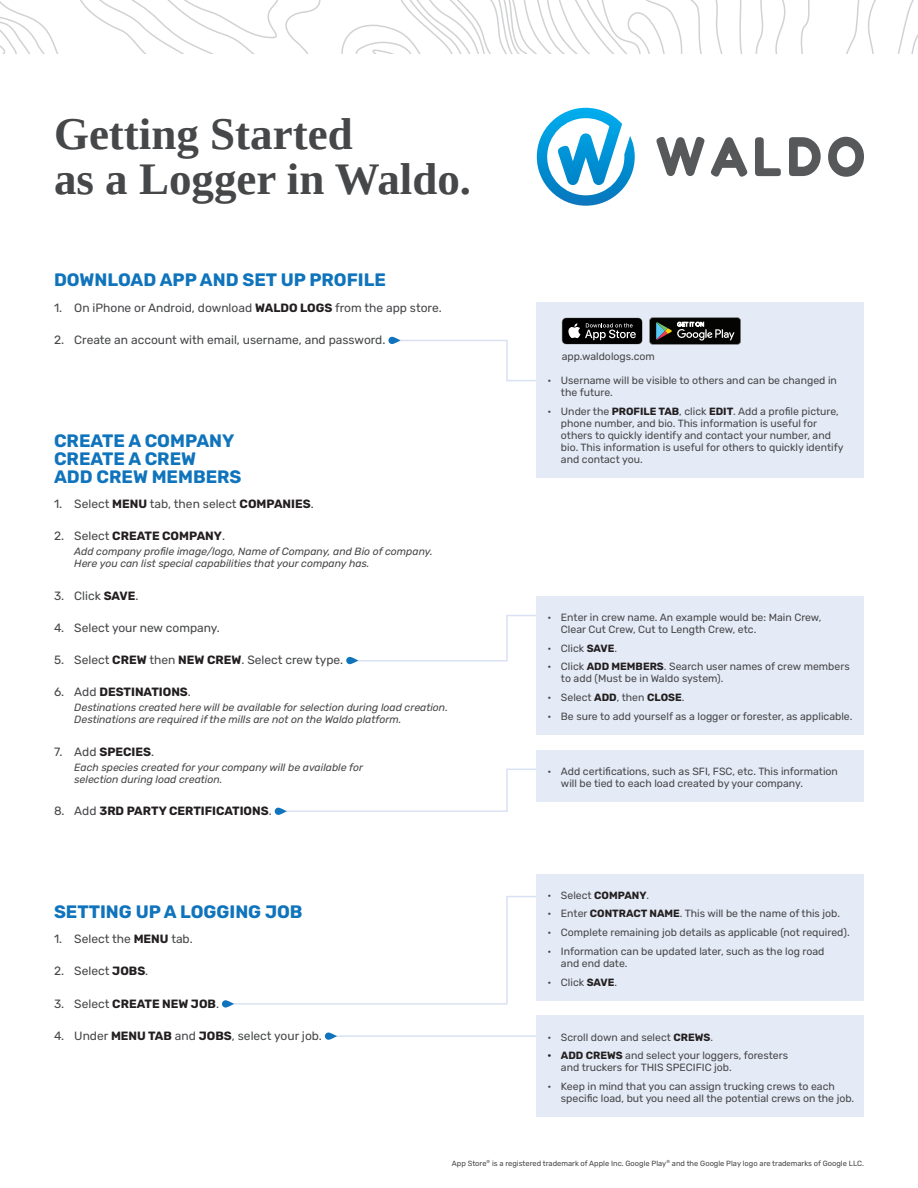
<style>
.page{position:relative;width:918px;height:1188px;background:#fff}
.page>*{position:absolute;margin:0;border:0;box-sizing:border-box;transform-origin:0 0}
.t1{font:700 45px/45px "Tinos";color:#464749}
.t2{font:700 18px/18px "Rubik";color:#1074bc}
.t3{font:12px "Rubik";color:#464749}
.t4{font:700 12px "Rubik";color:#231f20}
.t5{font:10.5px/12px "Rubik";color:#464749}
.t6{font:italic 10.5px/12px "Rubik";color:#464749}
.t7{font:7.5px "Rubik";color:#464749}
.s1{font-weight:700;color:#231f20}
.s2{font-weight:400;color:#464749}
</style>
<div class="page">
<svg style="left:234px;top:895px;width:303px;height:110px"></svg>
<svg style="left:287px;top:768px;width:250px;height:44px"></svg>
<svg style="left:349px;top:614px;width:188px;height:48px"></svg>
<svg style="left:401px;top:339px;width:136px;height:43px"></svg>
<hr style="left:328px;top:1035px;width:209px;height:2px;background:#d9e2f2">
<svg style="left:388px;top:337px;width:13px;height:7px"></svg>
<svg style="left:346px;top:657px;width:12px;height:7px"></svg>
<svg style="left:275px;top:808px;width:12px;height:7px"></svg>
<svg style="left:222px;top:1000px;width:12px;height:8px"></svg>
<svg style="left:325px;top:1033px;width:12px;height:7px"></svg>
<div style="left:537px;top:596px;width:327px;height:139px;background:#e5ebf6"></div>
<div style="left:537px;top:750px;width:327px;height:52px;background:#e5ebf6"></div>
<div style="left:537px;top:874px;width:327px;height:127px;background:#e5ebf6"></div>
<div style="left:537px;top:1016px;width:327px;height:101px;background:#e5ebf6"></div>
<svg style="left:537px;top:108px;width:98px;height:98px"></svg>
<svg style="left:656px;top:137px;width:48px;height:39px"></svg>
<svg style="left:711px;top:137px;width:36px;height:40px"></svg>
<svg style="left:755px;top:137px;width:26px;height:39px"></svg>
<svg style="left:789px;top:137px;width:32px;height:39px"></svg>
<svg style="left:828px;top:137px;width:36px;height:40px"></svg>
<div style="left:537px;top:302px;width:327px;height:176px;background:#e5ebf6"></div>
<svg style="left:562px;top:317px;width:81px;height:28px;background:#383839"></svg>
<svg style="left:649px;top:317px;width:92px;height:28px;background:#353835"></svg>
<svg style="left:0;top:0;width:918px;height:54px"></svg>
<h1 class="t1" style="left:54px;top:111px;width:419px">Getting Started<br>as a Logger in Waldo.</h1>
<h2 class="t2" style="left:54px;top:272px;width:333px">DOWNLOAD APP AND SET UP PROFILE</h2>
<p class="t3" style="left:54px;top:301px;width:389px">1. On iPhone or Android, download <span class="s1">WALDO LOGS</span> from the app store.</p>
<p class="t3" style="left:54px;top:333px;width:333px">2. Create an account with email, username, and password.</p>
<h2 class="t2" style="left:54px;top:432px;width:189px">CREATE A COMPANY<br>CREATE A CREW<br>ADD CREW MEMBERS</h2>
<p class="t3" style="left:54px;top:497px;width:261px">1. Select <span class="s1">MENU</span> tab, then select <span class="s1">COMPANIES</span>.</p>
<p class="t4" style="left:54px;top:530px;width:173px"><span class="s2">2. Select</span> CREATE COMPANY<span class="s2">.</span></p>
<p class="t6" style="left:74px;top:546px;width:360px">Add company profile image/logo, Name of Company, and Bio of company.<br>Here you can list special capabilities that your company has.</p>
<p class="t3" style="left:54px;top:589px;width:86px">3. Click <span class="s1">SAVE</span>.</p>
<p class="t3" style="left:54px;top:621px;width:167px">4. Select your new company.</p>
<p class="t3" style="left:54px;top:653px;width:291px">5. Select <span class="s1">CREW</span> then <span class="s1">NEW CREW</span>. Select crew type.</p>
<p class="t4" style="left:54px;top:686px;width:138px"><span class="s2">6. Add</span> DESTINATIONS<span class="s2">.</span></p>
<p class="t6" style="left:74px;top:702px;width:375px">Destinations created here will be available for selection during load creation.<br>Destinations are required if the mills are not on the Waldo platform.</p>
<p class="t4" style="left:54px;top:745px;width:102px"><span class="s2">7. Add</span> SPECIES<span class="s2">.</span></p>
<p class="t6" style="left:74px;top:761px;width:290px">Each species created for your company will be available for selection during load creation.</p>
<p class="t4" style="left:54px;top:804px;width:219px"><span class="s2">8. Add</span> 3RD PARTY CERTIFICATIONS<span class="s2">.</span></p>
<h2 class="t2" style="left:54px;top:903px;width:250px">SETTING UP A LOGGING JOB</h2>
<p class="t3" style="left:54px;top:932px;width:140px">1. Select the <span class="s1">MENU</span> tab.</p>
<p class="t3" style="left:54px;top:964px;width:96px">2. Select <span class="s1">JOBS</span>.</p>
<p class="t4" style="left:54px;top:997px;width:167px"><span class="s2">3. Select</span> CREATE NEW JOB<span class="s2">.</span></p>
<p class="t3" style="left:54px;top:1029px;width:269px">4. Under <span class="s1">MENU TAB</span> and <span class="s1">JOBS</span>, select your job.</p>
<p class="t5" style="left:562px;top:351px;width:95px">app.waldologs.com</p>
<p class="t5" style="left:561px;top:375px;width:278px;text-indent:-14px">• Username will be visible to others and can be changed in the future.</p>
<p class="t5" style="left:561px;top:406px;width:284px;text-indent:-14px">• Under the <span class="s1">PROFILE TAB</span>, click <span class="s1">EDIT</span>. Add a profile picture, phone number, and bio. This information is useful for others to quickly identify and contact your number, and bio. This information is useful for others to quickly identify and contact you.</p>
<p class="t5" style="left:561px;top:611px;width:262px;text-indent:-14px">• Enter in crew name. An example would be: Main Crew,<br>Clear Cut Crew, Cut to Length Crew, etc.</p>
<p class="t5" style="left:547px;top:642px;width:71px">• Click <span class="s1">SAVE</span>.</p>
<p class="t5" style="left:561px;top:661px;width:290px;text-indent:-14px">• Click <span class="s1">ADD MEMBERS</span>. Search user names of crew members to add (Must be in Waldo system).</p>
<p class="t5" style="left:547px;top:692px;width:139px">• Select <span class="s1">ADD</span>, then <span class="s1">CLOSE</span>.</p>
<p class="t5" style="left:547px;top:710px;width:307px">• Be sure to add yourself as a logger or forester, as applicable.</p>
<p class="t5" style="left:561px;top:765px;width:278px;text-indent:-14px">• Add certifications, such as SFI, FSC, etc. This information will be tied to each load created by your company.</p>
<p class="t5" style="left:547px;top:889px;width:103px">• Select <span class="s1">COMPANY</span>.</p>
<p class="t5" style="left:547px;top:908px;width:294px">• Enter <span class="s1">CONTRACT NAME</span>. This will be the name of this job.</p>
<p class="t5" style="left:547px;top:927px;width:304px">• Complete remaining job details as applicable (not required).</p>
<p class="t5" style="left:561px;top:945px;width:265px;text-indent:-14px">• Information can be updated later, such as the log road and end date.</p>
<p class="t5" style="left:547px;top:976px;width:71px">• Click <span class="s1">SAVE</span>.</p>
<p class="t5" style="left:547px;top:1031px;width:167px">• Scroll down and select <span class="s1">CREWS</span>.</p>
<p class="t5" style="left:561px;top:1050px;width:229px;text-indent:-14px"><span class="s1">• ADD CREWS</span> and select your loggers, foresters and truckers for THIS SPECIFIC job.</p>
<p class="t5" style="left:561px;top:1081px;width:295px;text-indent:-14px">• Keep in mind that you can assign trucking crews to each specific load, but you need all the potential crews on the job.</p>
<p class="t7" style="left:452px;top:1159px;width:414px">App Store<sup>®</sup> is a registered trademark of Apple Inc. Google Play<sup>®</sup> and the Google Play logo are trademarks of Google LLC.</p>
</div>
